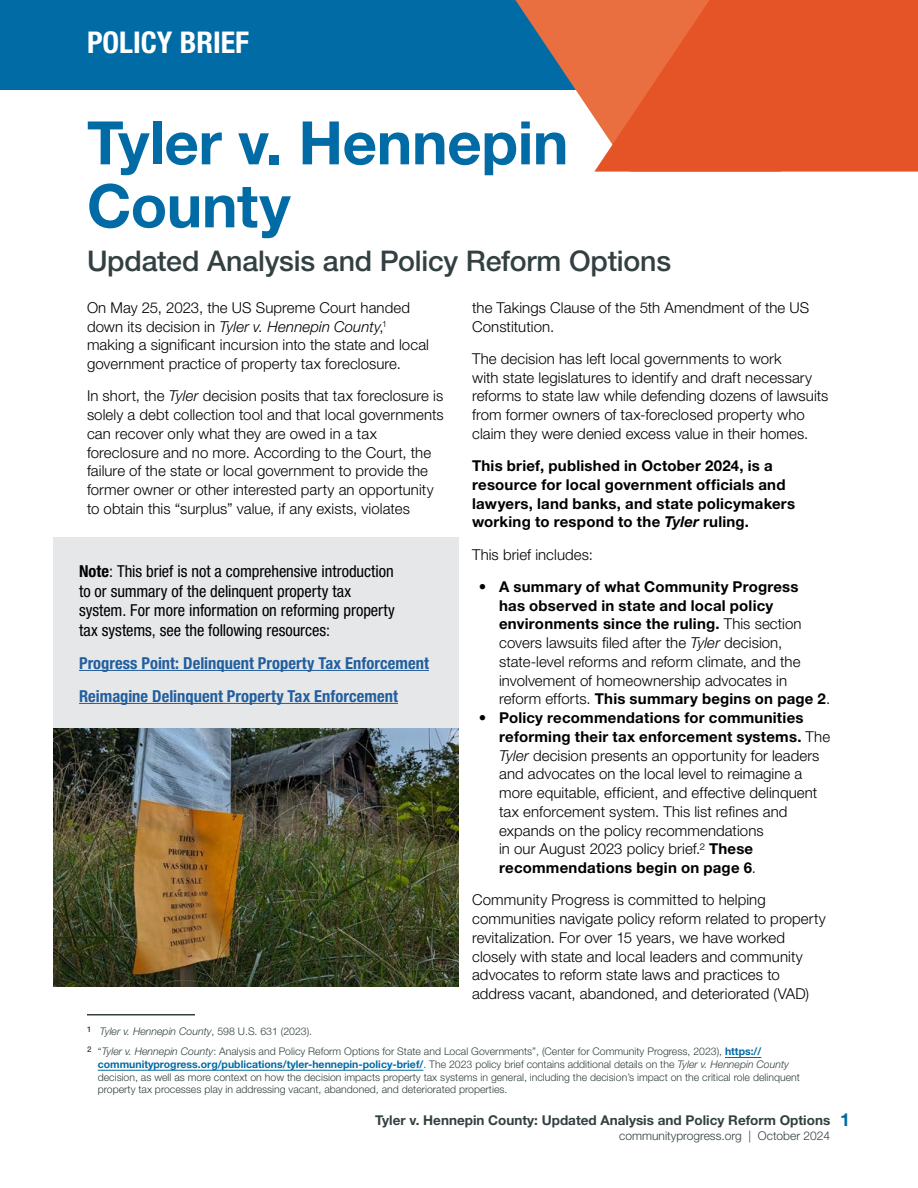
<style>
.page{position:relative;width:918px;height:1188px;background:#fff}
.page>*{position:absolute;margin:0;border:0;box-sizing:border-box;transform-origin:0 0}
.t1{font:700 60px/63px "Helvetica Neue LT Std";letter-spacing:-.005em;color:#006ba4}
.t2{font:700 condensed 30px "Helvetica Neue LT Std";color:#fff}
.t3{font:500 28.5px "Helvetica Neue LT Std";letter-spacing:-.01em;color:#334041}
.t4{font:700 18px "Helvetica Neue LT Std";color:#006ba4}
.t5{font:condensed 16.5px/19.5px "Helvetica Neue LT Std";letter-spacing:-.005em;color:#000}
.t6{font:700 condensed 16.5px/33px "Helvetica Neue LT Std";letter-spacing:.005em;color:#215e9e}
.t7{font:300 15px/18.8px "Helvetica Neue LT Std";letter-spacing:.005em;color:#000}
.t8{font:700 15px/18.8px "Helvetica Neue LT Std";letter-spacing:.015em;color:#000}
.t9{font:700 13.5px "Helvetica Neue LT Std";color:#334041}
.t10{font:300 12px "Helvetica Neue LT Std";color:#334041}
.t11{font:300 10.5px/12.8px "Helvetica Neue LT Std";color:#334041}
.s1{font-style:italic}
.s2{font-weight:700}
.s3{font-weight:700;color:#006ba4}
</style>
<div class="page">
<div style="left:0;top:0;width:640px;height:89px;background:#006ba4"></div>
<svg style="left:515px;top:0;width:79px;height:117px"></svg>
<svg style="left:594px;top:0;width:324px;height:172px;background:#e55a2d"></svg>
<hr style="left:87px;top:1014px;width:108px;height:1px;background:#334041">
<hr style="left:725px;top:1057px;width:36px;height:1px;background:#006ba4">
<hr style="left:98px;top:1070px;width:325px;height:1px;background:#006ba4">
<div style="left:53px;top:537px;width:406px;height:243px;background:#e6e7e8"></div>
<hr style="left:79px;top:670px;width:350px;height:1px;background:#215e9e">
<hr style="left:79px;top:703px;width:319px;height:1px;background:#215e9e">
<img style="left:53px;top:728px;width:405px;height:259px">
<h2 class="t2" style="left:87px;top:24px;width:164px">POLICY BRIEF</h2>
<h1 class="t1" style="left:87px;top:110px;width:483px">Tyler v. Hennepin<br>County</h1>
<h3 class="t3" style="left:87px;top:244px;width:586px">Updated Analysis and Policy Reform Options</h3>
<p class="t7" style="left:87px;top:298px;width:344px">On May 25, 2023, the US Supreme Court handed down its decision in <span class="s1">Tyler v. Hennepin County</span>,<sup>1 </sup>making a significant incursion into the state and local government practice of property tax foreclosure.</p>
<p class="t7" style="left:87px;top:386px;width:358px">In short, the <span class="s1">Tyler</span> decision posits that tax foreclosure is solely a debt collection tool and that local governments can recover only what they are owed in a tax foreclosure and no more. According to the Court, the failure of the state or local government to provide the former owner or other interested party an opportunity to obtain this “surplus” value, if any exists, violates</p>
<p class="t5" style="left:79px;top:562px;width:317px"><span class="s2">Note</span>: This brief is not a comprehensive introduction to or summary of the delinquent property tax system. For more information on reforming property tax systems, see the following resources:</p>
<p class="t6" style="left:79px;top:646px;width:351px">Progress Point: Delinquent Property Tax Enforcement<br>Reimagine Delinquent Property Tax Enforcement</p>
<p class="t7" style="left:472px;top:298px;width:339px">the Takings Clause of the 5th Amendment of the US<br>Constitution.</p>
<p class="t7" style="left:472px;top:349px;width:358px">The decision has left local governments to work<br>with state legislatures to identify and draft necessary reforms to state law while defending dozens of lawsuits from former owners of tax-foreclosed property who claim they were denied excess value in their homes.</p>
<p class="t8" style="left:472px;top:456px;width:325px">This brief, published in October 2024, is a resource for local government officials and lawyers, land banks, and state policymakers working to respond to the <span class="s1">Tyler</span> ruling.</p>
<p class="t7" style="left:472px;top:545px;width:122px">This brief includes:</p>
<p class="t7" style="left:499px;top:577px;width:333px;text-indent:-20px">• <span class="s2">A summary of what Community Progress<br>has observed in state and local policy environments since the ruling.</span> This section covers lawsuits filed after the <span class="s1">Tyler</span> decision, state-level reforms and reform climate, and the involvement of homeownership advocates in reform efforts. <span class="s2">This summary begins on page 2</span>.</p>
<p class="t7" style="left:499px;top:708px;width:333px;text-indent:-20px">• <span class="s2">Policy recommendations for communities reforming their tax enforcement systems.</span> The <span class="s1">Tyler</span> decision presents an opportunity for leaders and advocates on the local level to reimagine a more equitable, efficient, and effective delinquent tax enforcement system. This list refines and expands on the policy recommendations<br>in our August 2023 policy brief.2 <span class="s2">These recommendations begin on page 6</span>.</p>
<p class="t7" style="left:472px;top:890px;width:355px">Community Progress is committed to helping communities navigate policy reform related to property revitalization. For over 15 years, we have worked closely with state and local leaders and community advocates to reform state laws and practices to address vacant, abandoned, and deteriorated (VAD)</p>
<p class="t11" style="left:87px;top:1021px;width:676px;line-height:20.2px"><sup>1</sup> <span class="s1">Tyler v. Hennepin County</span>, 598 U.S. 631 (2023).<br><sup>2</sup> “<span class="s1">Tyler v. Hennepin County</span>: Analysis and Policy Reform Options for State and Local Governments”, (Center for Community Progress, 2023), <span class="s3">https://</span></p>
<p class="t11" style="left:98px;top:1058px;width:704px"><span class="s3">communityprogress.org/publications/tyler-hennepin-policy-brief/</span>. The 2023 policy brief contains additional details on the <span class="s1">Tyler v. Hennepin County </span>decision, as well as more context on how the decision impacts property tax systems in general, including the decision’s impact on the critical role delinquent property tax processes play in addressing vacant, abandoned, and deteriorated properties.</p>
<p class="t9" style="left:375px;top:1112px;width:456px">Tyler v. Hennepin County: Updated Analysis and Policy Reform Options</p>
<p class="t10" style="left:619px;top:1129px;width:212px">communityprogress.org | October 2024</p>
<p class="t4" style="left:840px;top:1109px;width:12px">1</p>
</div>
